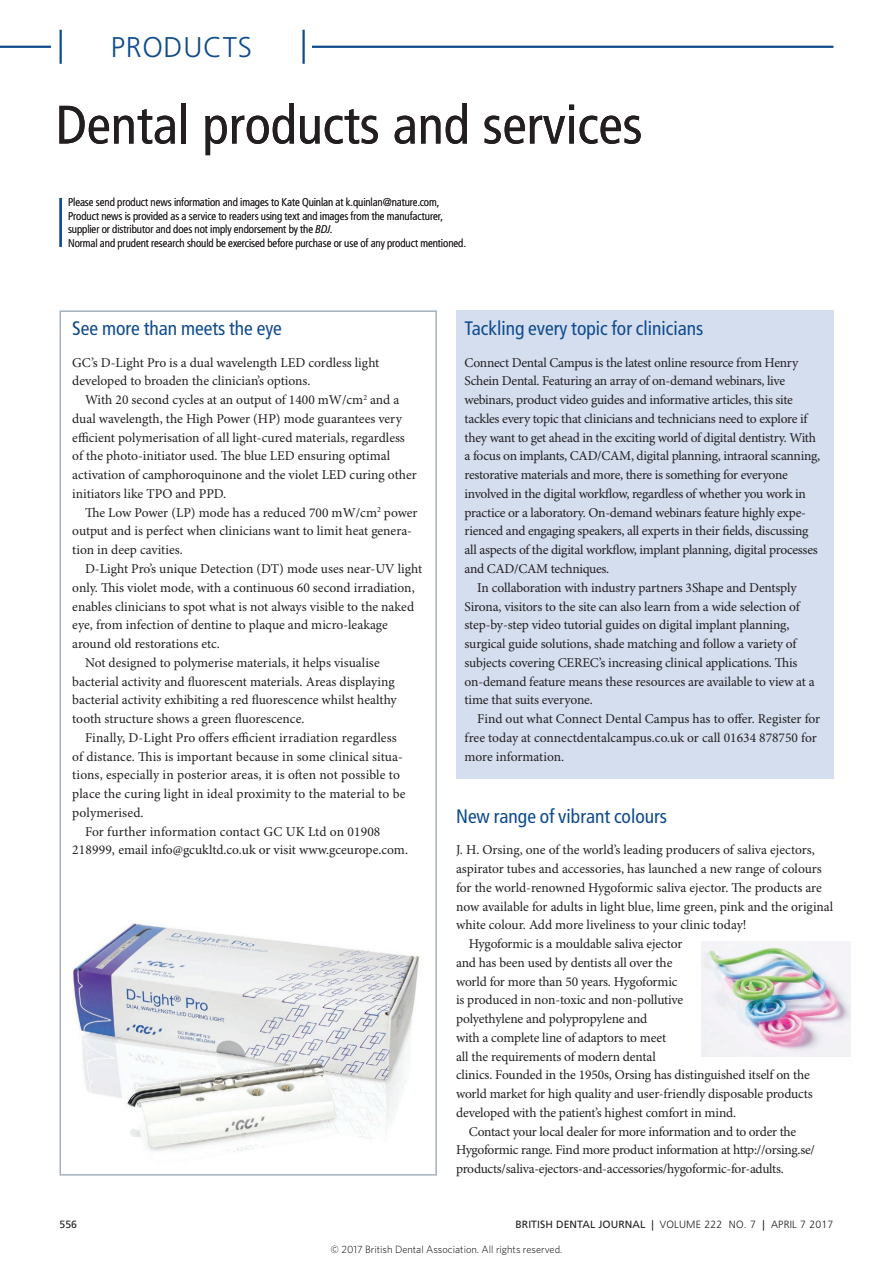
<style>
.page{position:relative;width:893px;height:1263px;background:#fff}
.page>*{position:absolute;margin:0;border:0;box-sizing:border-box;transform-origin:0 0}
.heading___1{font:condensed 54px "Frutiger LT Std";color:#231f20}
.t1{font:300 28.5px "Frutiger LT Std";letter-spacing:.025em;color:#0f4b8d}
.Products_head{font:condensed 19.5px "Frutiger LT Std";color:#0f4b8d}
.body_9pt_ragged{font:13.5px/18.8px "Minion Pro";letter-spacing:-.005em;color:#231f20}
.body_9pt_ragged_1st{font:13.5px/18.8px "Minion Pro";letter-spacing:-.02em;color:#231f20}
.body_9pt_ragged-2{font:13.5px/18.8px "Minion Pro";letter-spacing:-.025em;color:#231f20}
.body_9pt_ragged_1st-2{font:13.5px/18.8px "Minion Pro";color:#231f20}
.contact_-_upfront{font:300 condensed 11.25px/13.5px "Frutiger LT Std";letter-spacing:-.005em;color:#231f20}
.t2{font:300 10.5px "Whitney";color:#000}
.page_footer{font:300 10.5px "Frutiger LT Std";letter-spacing:.02em;color:#231f20}
.page_footer-2{font:10.5px "Frutiger LT Std";color:#231f20}
.s1{font-style:italic}
.s2{font-weight:400}
</style>
<div class="page">
<div style="left:60px;top:310px;width:377px;height:865px;border:2px solid #a2b1be"></div>
<hr style="left:60px;top:198px;width:2px;height:49px;background:#0f4b8d">
<div style="left:456px;top:310px;width:377px;height:469px;background:#d4deef"></div>
<img style="left:73px;top:923px;width:346px;height:229px">
<img style="left:701px;top:941px;width:150px;height:116px">
<hr style="left:0;top:46px;width:833px;height:2px;background:#0f4b8d">
<div style="left:51px;top:30px;width:261px;height:34px;background:#fff"></div>
<hr style="left:302px;top:30px;width:3px;height:34px;background:#0f4b8d">
<hr style="left:60px;top:30px;width:2px;height:34px;background:#0f4b8d">
<h2 class="t1" style="left:111px;top:31px;width:143px">PRODUCTS</h2>
<p class="heading___1" style="left:56px;top:93px;width:588px">Dental products and services</p>
<p class="contact_-_upfront" style="left:68px;top:196px;width:400px">Please send product news information and images to Kate Quinlan at k.quinlan@nature.com, Product news is provided as a service to readers using text and images from the manufacturer, supplier or distributor and does not imply endorsement by the <span class="s1">BDJ</span>.<br>Normal and prudent research should be exercised before purchase or use of any product mentioned.</p>
<p class="Products_head" style="left:72px;top:317px;width:211px">See more than meets the eye</p>
<p class="body_9pt_ragged_1st-2" style="left:72px;top:354px;width:309px">GC’s D-Light Pro is a dual wavelength LED cordless light developed to broaden the clinician’s options.</p>
<p class="body_9pt_ragged" style="left:72px;top:391px;width:346px;text-indent:13px">With 20 second cycles at an output of 1400 mW/cm<sup>2</sup> and a dual wavelength, the High Power (HP) mode guarantees very efficient polymerisation of all light-cured materials, regardless of the photo-initiator used. The blue LED ensuring optimal activation of camphoroquinone and the violet LED curing other initiators like TPO and PPD.</p>
<p class="body_9pt_ragged" style="left:72px;top:504px;width:347px;text-indent:13px">The Low Power (LP) mode has a reduced 700 mW/cm<sup>2</sup> power output and is perfect when clinicians want to limit heat genera&shy;tion in deep cavities.</p>
<p class="body_9pt_ragged" style="left:72px;top:560px;width:352px;text-indent:13px">D-Light Pro’s unique Detection (DT) mode uses near-UV light only. This violet mode, with a continuous 60 second irradiation, enables clinicians to spot what is not always visible to the naked eye, from infection of dentine to plaque and micro-leakage around old restorations etc.</p>
<p class="body_9pt_ragged" style="left:72px;top:654px;width:326px;text-indent:13px">Not designed to polymerise materials, it helps visualise bacterial activity and fluorescent materials. Areas displaying bacterial activity exhibiting a red fluorescence whilst healthy tooth structure shows a green fluorescence.</p>
<p class="body_9pt_ragged" style="left:72px;top:729px;width:335px;text-indent:13px">Finally, D-Light Pro offers efficient irradiation regardless of distance. This is important because in some clinical situa&shy;tions, especially in posterior areas, it is often not possible to place the curing light in ideal proximity to the material to be polymerised.</p>
<p class="body_9pt_ragged" style="left:72px;top:822px;width:337px;text-indent:13px">For further information contact GC UK Ltd on 01908<br>218999, email info@gcukltd.co.uk or visit www.gceurope.com.</p>
<p class="Products_head" style="left:465px;top:317px;width:240px">Tackling every topic for clinicians</p>
<p class="body_9pt_ragged_1st" style="left:465px;top:354px;width:357px">Connect Dental Campus is the latest online resource from Henry Schein Dental. Featuring an array of on-demand webinars, live webinars, product video guides and informative articles, this site tackles every topic that clinicians and technicians need to explore if they want to get ahead in the exciting world of digital dentistry. With a focus on implants, CAD/CAM, digital planning, intraoral scanning, restorative materials and more, there is something for everyone involved in the digital workflow, regardless of whether you work in practice or a laboratory. On-demand webinars feature highly expe&shy;rienced and engaging speakers, all experts in their fields, discussing all aspects of the digital workflow, implant planning, digital processes and CAD/CAM techniques.</p>
<p class="body_9pt_ragged" style="left:465px;top:579px;width:352px;text-indent:13px">In collaboration with industry partners 3Shape and Dentsply Sirona, visitors to the site can also learn from a wide selection of step-by-step video tutorial guides on digital implant planning, surgical guide solutions, shade matching and follow a variety of subjects covering CEREC’s increasing clinical applications. This on-demand feature means these resources are available to view at a time that suits everyone.</p>
<p class="body_9pt_ragged" style="left:465px;top:710px;width:357px;text-indent:13px">Find out what Connect Dental Campus has to offer. Register for free today at connectdentalcampus.co.uk or call 01634 878750 for more information.</p>
<p class="Products_head" style="left:456px;top:805px;width:213px">New range of vibrant colours</p>
<p class="body_9pt_ragged_1st" style="left:456px;top:841px;width:379px">J. H. Orsing, one of the world’s leading producers of saliva ejectors, aspirator tubes and accessories, has launched a new range of colours for the world-renowned Hygoformic saliva ejector. The products are now available for adults in light blue, lime green, pink and the original white colour. Add more liveliness to your clinic today!</p>
<p class="body_9pt_ragged" style="left:456px;top:935px;width:358px;text-indent:13px">Hygoformic is a mouldable saliva ejector<br>and has been used by dentists all over the<br>world for more than 50 years. Hygoformic<br>is produced in non-toxic and non-pollutive<br>polyethylene and polypropylene and<br>with a complete line of adaptors to meet<br>all the requirements of modern dental<br>clinics. Founded in the 1950s, Orsing has distinguished itself on the world market for high quality and user-friendly disposable products developed with the patient’s highest comfort in mind.</p>
<p class="body_9pt_ragged-2" style="left:456px;top:1122px;width:360px;text-indent:13px">Contact your local dealer for more information and to order the<br>Hygoformic range. Find more product information at http://orsing.se/ products/saliva-ejectors-and-accessories/hygoformic-for-adults.</p>
<p class="page_footer-2" style="left:60px;top:1218px;width:19px">556</p>
<p class="page_footer" style="left:515px;top:1219px;width:320px"><span class="s2">BRITISH DENTAL JOURNAL |</span> VOLUME 222 NO. 7 <span class="s2">|</span> APRIL 7 2017</p>
<p class="t2" style="left:330px;top:1243px;width:233px">© 2017 British Dental Association. All rights reserved.</p>
</div>
